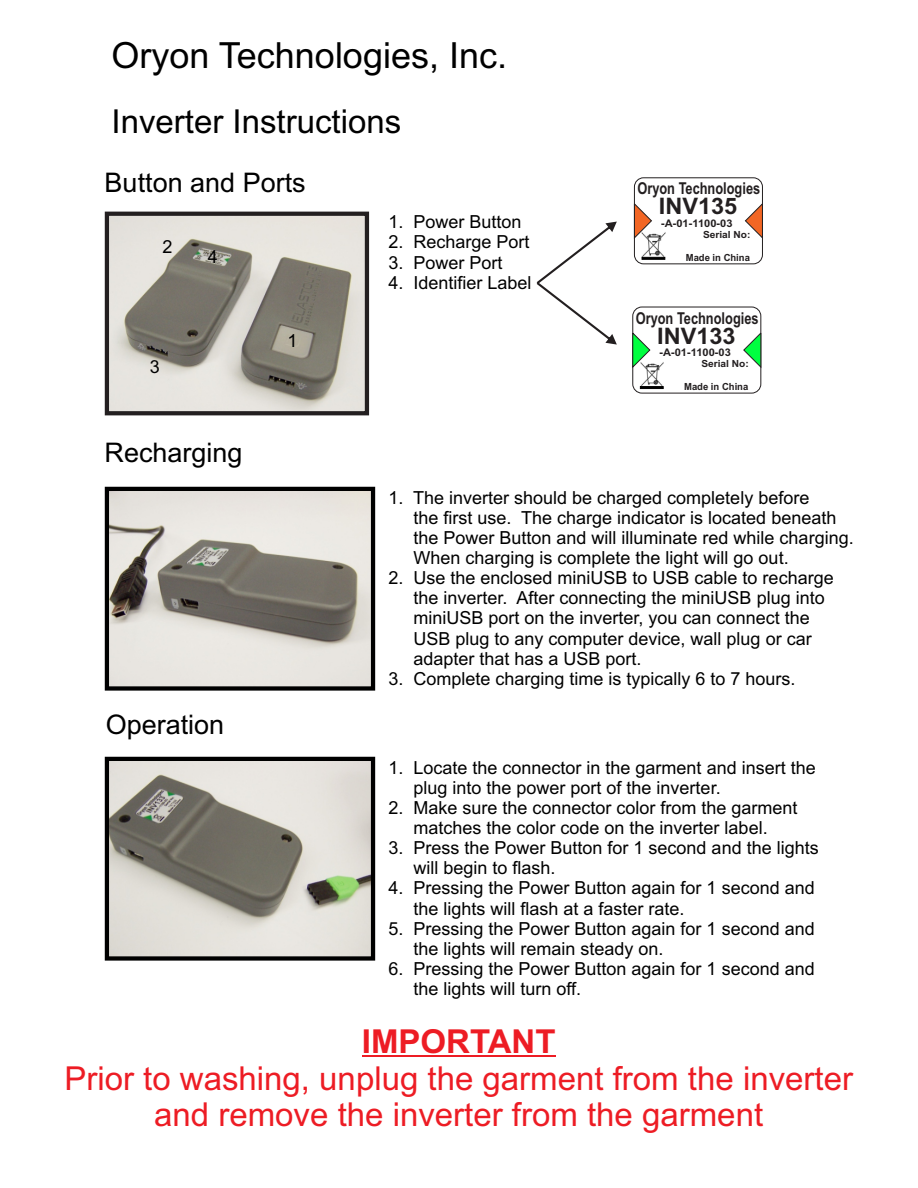
<style>
.page{position:relative;width:918px;height:1188px;background:#fff}
.page>*{position:absolute;margin:0;border:0;box-sizing:border-box;transform-origin:0 0}
.t1{font:36px "Arial";color:#000}
.t2{font:33px/36.9px "Arial";color:#ed1c24;text-align:center}
.t3{font:33px "Arial";color:#000}
.t4{font:700 33px "Arial";color:#ed1c24}
.t5{font:27px "Arial";color:#000}
.t6{font:700 22.8px "Arial Narrow";color:#231f20;scale:1.26 1}
.t7{font:18px/20.1px "Arial";color:#000}
.t8{font:700 16.35px "Arial Narrow";color:#231f20;scale:.95 1}
.t9{font:700 10.5px "Arial Narrow";color:#231f20;scale:1.28 1}
.t10{font:700 9.9px "Arial Narrow";color:#231f20;scale:1.18 1}
.t11{font:700 9.9px "Arial Narrow";color:#231f20;scale:1.26 1}
</style>
<div class="page">
<img style="left:110px;top:217px;width:254px;height:193px">
<div style="left:105px;top:212px;width:264px;height:203px;border:4px solid #231f20"></div>
<img style="left:110px;top:492px;width:260px;height:194px">
<div style="left:105px;top:487px;width:270px;height:204px;border:4px solid #000"></div>
<img style="left:110px;top:762px;width:260px;height:194px">
<div style="left:105px;top:757px;width:270px;height:204px;border:4px solid #000"></div>
<hr style="left:362px;top:1056px;width:194px;height:1px;background:#ed1c24">
<div style="left:634px;top:178px;width:129px;height:86px;border:1px solid #231f20;border-radius:9px"></div>
<img style="left:641px;top:232px;width:25px;height:27px">
<svg style="left:634px;top:203px;width:18px;height:36px"></svg>
<svg style="left:745px;top:203px;width:18px;height:36px"></svg>
<svg style="left:642px;top:257px;width:23px;height:3px"></svg>
<div style="left:633px;top:307px;width:128px;height:86px;border:1px solid #231f20;border-radius:9px"></div>
<img style="left:639px;top:362px;width:25px;height:27px">
<svg style="left:632px;top:332px;width:18px;height:36px"></svg>
<svg style="left:743px;top:333px;width:18px;height:35px"></svg>
<svg style="left:640px;top:386px;width:24px;height:3px"></svg>
<svg style="left:537px;top:222px;width:80px;height:123px"></svg>
<h1 class="t1" style="left:112px;top:42px;width:397px">Oryon Technologies, Inc.</h1>
<h2 class="t3" style="left:112px;top:109px;width:291px">Inverter Instructions</h2>
<h3 class="t5" style="left:105px;top:172px;width:203px">Button and Ports</h3>
<p class="t7" style="left:163px;top:239px;width:12px">2</p>
<p class="t7" style="left:208px;top:248px;width:12px">4</p>
<p class="t7" style="left:150px;top:358px;width:12px">3</p>
<h3 class="t5" style="left:105px;top:442px;width:140px">Recharging</h3>
<p class="t7" style="left:287px;top:332px;width:12px">1</p>
<p class="t7" style="left:388px;top:214px;width:135px">1. Power Button</p>
<p class="t7" style="left:388px;top:234px;width:143px">2. Recharge Port</p>
<p class="t7" style="left:388px;top:254px;width:116px">3. Power Port</p>
<p class="t7" style="left:388px;top:274px;width:145px">4. Identifier Label</p>
<p class="t8" style="left:637px;top:182px;width:131px">Oryon Technologies</p>
<p class="t6" style="left:659px;top:198px;width:64px">INV135</p>
<p class="t9" style="left:661px;top:219px;width:57px">-A-01-1100-03</p>
<p class="t11" style="left:703px;top:231px;width:39px">Serial No:</p>
<p class="t10" style="left:686px;top:254px;width:56px">Made in China</p>
<p class="t8" style="left:636px;top:312px;width:131px">Oryon Technologies</p>
<p class="t6" style="left:657px;top:327px;width:64px">INV133</p>
<p class="t9" style="left:659px;top:349px;width:57px">-A-01-1100-03</p>
<p class="t11" style="left:701px;top:360px;width:39px">Serial No:</p>
<p class="t10" style="left:684px;top:383px;width:56px">Made in China</p>
<h3 class="t5" style="left:106px;top:714px;width:120px">Operation</h3>
<p class="t7" style="left:414px;top:489px;width:442px;text-indent:-25px">1. The inverter should be charged completely before<br>the first use. The charge indicator is located beneath the Power Button and will illuminate red while charging.<br>When charging is complete the light will go out.</p>
<p class="t7" style="left:414px;top:570px;width:422px;text-indent:-25px">2. Use the enclosed miniUSB to USB cable to recharge the inverter. After connecting the miniUSB plug into miniUSB port on the inverter, you can connect the USB plug to any computer device, wall plug or car adapter that has a USB port.</p>
<p class="t7" style="left:388px;top:670px;width:409px">3. Complete charging time is typically 6 to 7 hours.</p>
<p class="t7" style="left:414px;top:759px;width:404px;text-indent:-25px">1. Locate the connector in the garment and insert the plug into the power port of the inverter.</p>
<p class="t7" style="left:388px;top:799px;width:411px;text-align:center">2. Make sure the connector color from the garment matches the color code on the inverter label.</p>
<p class="t7" style="left:414px;top:839px;width:407px;text-indent:-25px">3. Press the Power Button for 1 second and the lights will begin to flash.</p>
<p class="t7" style="left:414px;top:880px;width:403px;text-indent:-25px">4. Pressing the Power Button again for 1 second and the lights will flash at a faster rate.</p>
<p class="t7" style="left:414px;top:920px;width:403px;text-indent:-25px">5. Pressing the Power Button again for 1 second and the lights will remain steady on.</p>
<p class="t7" style="left:414px;top:960px;width:403px;text-indent:-25px">6. Pressing the Power Button again for 1 second and the lights will turn off.</p>
<h2 class="t4" style="left:362px;top:1029px;width:195px">IMPORTANT</h2>
<h2 class="t2" style="left:64px;top:1063px;width:790px">Prior to washing, unplug the garment from the inverter and remove the inverter from the garment</h2>
</div>
